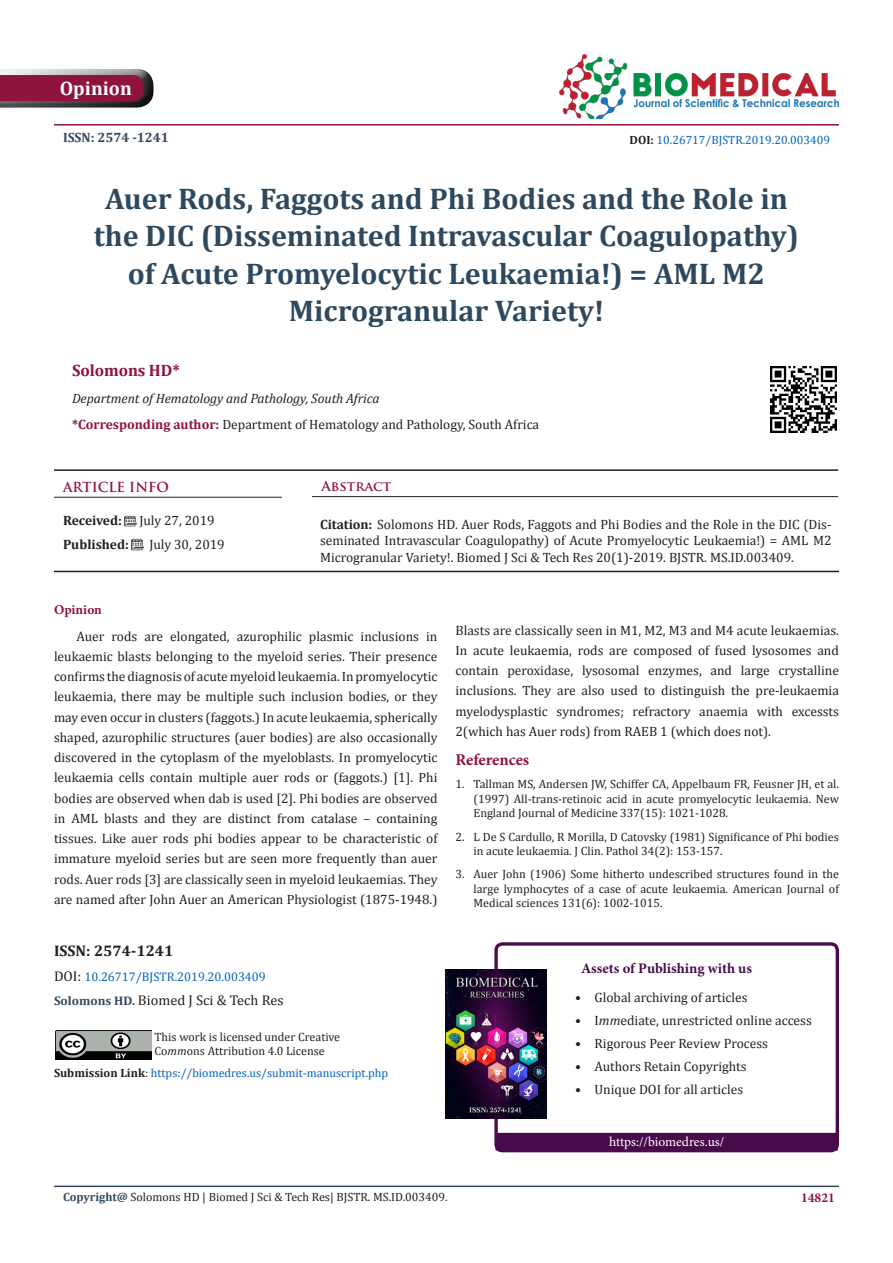
<style>
.page{position:relative;width:893px;height:1263px;background:#fff}
.page>*{position:absolute;margin:0;border:0;box-sizing:border-box;transform-origin:0 0}
.t1{font:700 30px/37.5px "Cambria";color:#2e495e;text-align:center}
.t2{font:700 19.5px "Cambria";color:#fff}
.t3{font:700 16.5px "Cambria";letter-spacing:-.005em;color:#8f133a}
.t4{font:700 16.5px "Minion Pro";letter-spacing:-.005em;color:#8f133a}
.t5{font:700 15.3px "Cambria";color:#231f20}
.t6{font:700 14.7px "Minion Pro";color:#480a4b}
.t7{font:14.1px "Cambria";color:#231f20}
.t8{font:13.5px/20.2px "Cambria";color:#231f20;text-align:justify}
.t9{font:italic 13.5px "Cambria";letter-spacing:-.005em;color:#231f20}
.t10{font:13.5px "Minion Pro";letter-spacing:-.005em;color:#fff}
.t11{font:700 13.5px "Cambria";color:#231f20}
.t12{font:700 13.5px "Trajan Pro";color:#8f133a}
.t13{font:700 13.5px "Cambria";color:#34495e}
.t14{font:700 13.5px "Minion Pro";color:#8f133a}
.t15{font:12.6px "Cambria";color:#0563c1}
.t16{font:12px/14.4px "Cambria";color:#231f20;text-align:justify}
.t17{font:12px "Cambria";color:#0563c1}
.s1{font-weight:700;color:#231f20}
.s2{font-weight:700;color:#8f133a}
.s3{font-weight:700}
.s4{font-size:14.1px;color:#231f20}
.s5{font-weight:700;font-size:12.6px;color:#34495e}
.s6{font-style:italic}
.s7{color:#231f20}
.s8{font-weight:700;color:#34495e}
</style>
<div class="page">
<hr style="left:54px;top:1185px;width:785px;height:2px;background:#34495e">
<svg style="left:0;top:69px;width:154px;height:39px;background:#883b54"></svg>
<img style="left:559px;top:54px;width:280px;height:64px">
<hr style="left:54px;top:124px;width:785px;height:2px;background:#8f133a">
<svg style="left:125px;top:515px;width:11px;height:11px"></svg>
<svg style="left:132px;top:539px;width:11px;height:11px"></svg>
<hr style="left:54px;top:497px;width:228px;height:1px;background:#231f20">
<hr style="left:54px;top:469px;width:784px;height:2px;background:#231f20">
<hr style="left:312px;top:496px;width:526px;height:1px;background:#231f20">
<hr style="left:54px;top:571px;width:785px;height:1px;background:#231f20">
<div style="left:494px;top:942px;width:345px;height:210px;border:3px solid #480a4b;border-radius:6px"></div>
<div style="left:496px;top:1133px;width:341px;height:17px;background:#480a4b"></div>
<img style="left:445px;top:969px;width:102px;height:150px">
<img style="left:56px;top:1031px;width:96px;height:29px">
<img style="left:770px;top:366px;width:67px;height:67px">
<p class="t2" style="left:60px;top:75px;width:74px">Opinion</p>
<p class="t13" style="left:63px;top:127px;width:107px">ISSN: 2574 -1241</p>
<p class="t17" style="left:630px;top:133px;width:202px"><span class="s1">DOI:</span> 10.26717/BJSTR.2019.20.003409</p>
<p class="t1" style="left:94px;top:179px;width:707px">Auer Rods, Faggots and Phi Bodies and the Role in the DIC (Disseminated Intravascular Coagulopathy) of Acute Promyelocytic Leukaemia!) = AML M2<br>Microgranular Variety!</p>
<p class="t3" style="left:72px;top:359px;width:109px">Solomons HD*</p>
<p class="t9" style="left:72px;top:389px;width:309px">Department of Hematology and Pathology, South Africa</p>
<p class="t8" style="left:72px;top:415px;width:469px"><span class="s2">*Corresponding author:</span> Department of Hematology and Pathology, South Africa</p>
<p class="t12" style="left:63px;top:479px;width:108px">ARTICLE INFO</p>
<p class="t12" style="left:322px;top:478px;width:71px">Abstract</p>
<p class="t8" style="left:320px;top:516px;width:513px;line-height:16.2px"><span class="s3">Citation:</span> Solomons HD. Auer Rods, Faggots and Phi Bodies and the Role in the DIC (Dis&shy;seminated Intravascular Coagulopathy) of Acute Promyelocytic Leukaemia!) = AML M2<br>Microgranular Variety!. Biomed J Sci &amp; Tech Res 20(1)-2019. BJSTR. MS.ID.003409.</p>
<p class="t11" style="left:63px;top:511px;width:60px">Received:</p>
<p class="t8" style="left:139px;top:511px;width:77px">July 27, 2019</p>
<p class="t11" style="left:63px;top:535px;width:67px">Published:</p>
<p class="t8" style="left:149px;top:534px;width:77px">July 30, 2019</p>
<p class="t14" style="left:54px;top:600px;width:49px">Opinion</p>
<p class="t8" style="left:54px;top:626px;width:385px;text-indent:22px">Auer rods are elongated, azurophilic plasmic inclusions in leukaemic blasts belonging to the myeloid series. Their presence confirms the diagnosis of acute myeloid leukaemia. In promyelocytic leukaemia, there may be multiple such inclusion bodies, or they may even occur in clusters (faggots.) In acute leukaemia, spherically shaped, azurophilic structures (auer bodies) are also occasionally discovered in the cytoplasm of the myeloblasts. In promyelocytic leukaemia cells contain multiple auer rods or (faggots.) [1]. Phi bodies are observed when dab is used [2]. Phi bodies are observed in AML blasts and they are distinct from catalase – containing tissues. Like auer rods phi bodies appear to be characteristic of immature myeloid series but are seen more frequently than auer rods. Auer rods [3] are classically seen in myeloid leukaemias. They are named after John Auer an American Physiologist (1875-1948.)</p>
<p class="t8" style="left:455px;top:620px;width:385px">Blasts are classically seen in M1, M2, M3 and M4 acute leukaemias.<br>In acute leukaemia, rods are composed of fused lysosomes and contain peroxidase, lysosomal enzymes, and large crystalline inclusions. They are also used to distinguish the pre-leukaemia myelodysplastic syndromes; refractory anaemia with excessts 2(which has Auer rods) from RAEB 1 (which does not).</p>
<p class="t4" style="left:455px;top:748px;width:75px">References</p>
<p class="t16" style="left:473px;top:777px;width:367px;text-indent:-18px">1. Tallman MS, Andersen JW, Schiffer CA, Appelbaum FR, Feusner JH, et al. (1997) All-trans-retinoic acid in acute promyelocytic leukaemia. New England Journal of Medicine 337(15): 1021-1028.</p>
<p class="t16" style="left:473px;top:829px;width:367px;text-indent:-18px">2. L De S Cardullo, R Morilla, D Catovsky (1981) Significance of Phi bodies in acute leukaemia. J Clin. Pathol 34(2): 153-157.</p>
<p class="t16" style="left:473px;top:867px;width:367px;text-indent:-18px">3. Auer John (1906) Some hitherto undescribed structures found in the large lymphocytes of a case of acute leukaemia. American Journal of Medical sciences 131(6): 1002-1015.</p>
<p class="t5" style="left:54px;top:940px;width:121px">ISSN: 2574-1241</p>
<p class="t15" style="left:54px;top:969px;width:213px"><span class="s4">DOI:</span> 10.26717/BJSTR.2019.20.003409</p>
<p class="t7" style="left:54px;top:992px;width:231px"><span class="s5">Solomons HD.</span> Biomed J Sci &amp; Tech Res</p>
<p class="t16" style="left:155px;top:1030px;width:187px">This work is licensed under Creative</p>
<p class="t16" style="left:155px;top:1044px;width:172px">Co<span class="s6">mm</span>ons Attribution 4.0 License</p>
<p class="t17" style="left:54px;top:1066px;width:336px"><span class="s1">Submission Link</span><span class="s7">:</span> https://biomedres.us/submit-manuscript.php</p>
<p class="t6" style="left:581px;top:958px;width:172px">Assets of Publishing with us</p>
<p class="t8" style="left:575px;top:987px;width:174px">• Global archiving of articles</p>
<p class="t8" style="left:575px;top:1010px;width:238px">• I<span class="s6">mm</span>ediate, unrestricted online access</p>
<p class="t8" style="left:575px;top:1033px;width:194px">• Rigorous Peer Review Process</p>
<p class="t8" style="left:575px;top:1056px;width:173px">• Authors Retain Copyrights</p>
<p class="t8" style="left:575px;top:1079px;width:169px">• Unique DOI for all articles</p>
<p class="t10" style="left:609px;top:1133px;width:117px">https://biomedres.us/</p>
<p class="t16" style="left:63px;top:1190px;width:386px"><span class="s8">Copyright@</span> Solomons HD | Biomed J Sci &amp; Tech Res| BJSTR. MS.ID.003409.</p>
<p class="t14" style="left:801px;top:1188px;width:35px">14821</p>
</div>
